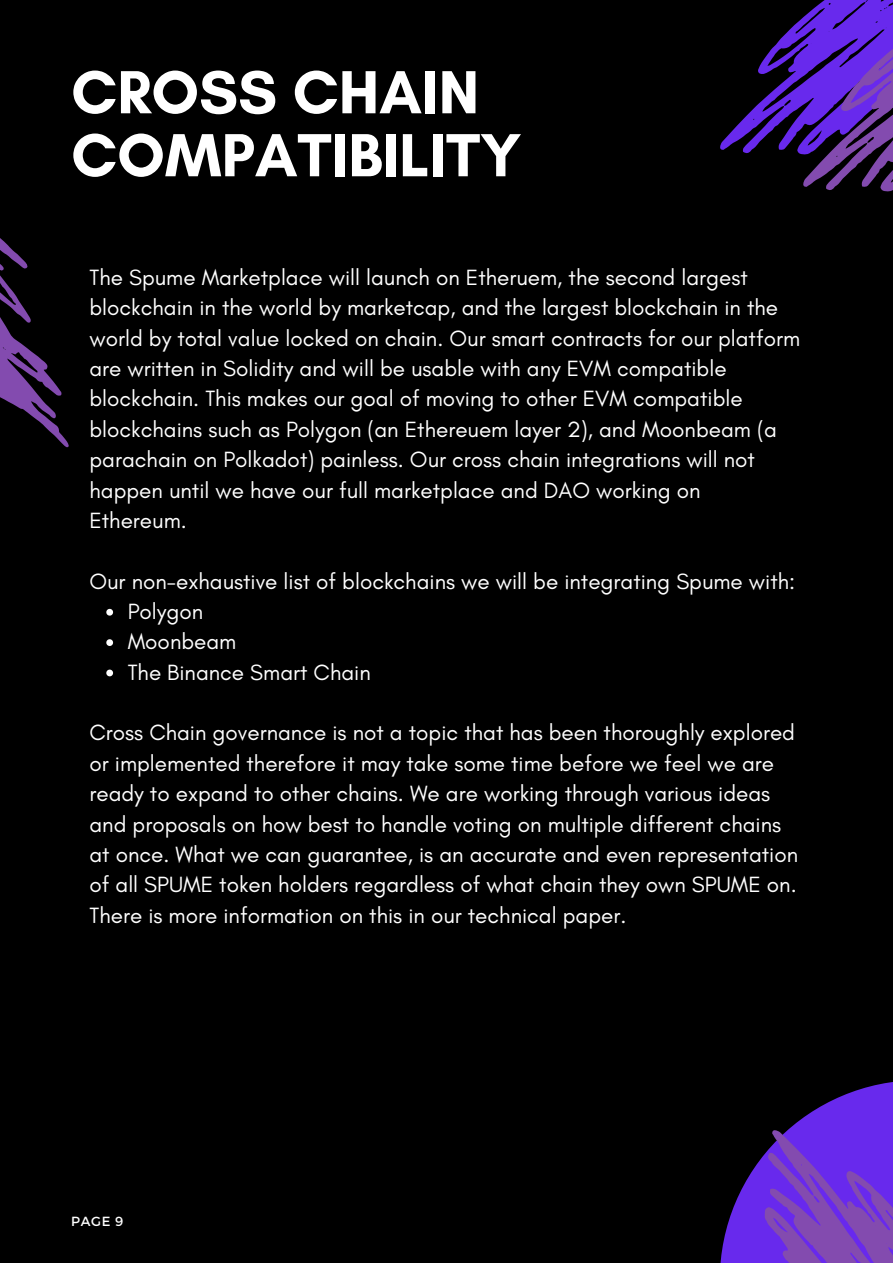
<style>
.page{position:relative;width:893px;height:1264px;background:#fff}
.page>*{position:absolute;margin:0;border:0;box-sizing:border-box;transform-origin:0 0}
.t1{font:700 61.95px/63px "Glacial Indifference";color:#fff}
.t2{font:22.5px/30.3px "Glacial Indifference";color:#fff}
.t3{font:13.2px "Montserrat";color:#fff}
</style>
<div class="page">
<div style="left:0;top:0;width:892px;height:1262px;background:#000"></div>
<svg style="left:0;top:238px;width:69px;height:210px"></svg>
<svg style="left:720px;top:0;width:172px;height:191px"></svg>
<svg style="left:720px;top:1082px;width:172px;height:180px"></svg>
<svg style="left:106px;top:609px;width:7px;height:6px"></svg>
<svg style="left:106px;top:639px;width:7px;height:7px"></svg>
<svg style="left:106px;top:669px;width:7px;height:7px"></svg>
<h1 class="t1" style="left:71px;top:60px;width:452px">CROSS CHAIN<br>COMPATIBILITY</h1>
<p class="t2" style="left:89px;top:262px;width:712px">The Spume Marketplace will launch on Etheruem, the second largest blockchain in the world by marketcap, and the largest blockchain in the world by total value locked on chain. Our smart contracts for our platform are written in Solidity and will be usable with any EVM compatible blockchain. This makes our goal of moving to other EVM compatible blockchains such as Polygon (an Ethereuem layer 2), and Moonbeam (a parachain on Polkadot) painless. Our cross chain integrations will not happen until we have our full marketplace and DAO working on Ethereum.</p>
<p class="t2" style="left:89px;top:565px;width:707px">Our non-exhaustive list of blockchains we will be integrating Spume with:</p>
<p class="t2" style="left:128px;top:596px;width:245px">Polygon<br>Moonbeam<br>The Binance Smart Chain</p>
<p class="t2" style="left:89px;top:717px;width:710px">Cross Chain governance is not a topic that has been thoroughly explored or implemented therefore it may take some time before we feel we are ready to expand to other chains. We are working through various ideas and proposals on how best to handle voting on multiple different chains at once. What we can guarantee, is an accurate and even representation of all SPUME token holders regardless of what chain they own SPUME on.<br>There is more information on this in our technical paper.</p>
<p class="t3" style="left:71px;top:1212px;width:54px">PAGE 9</p>
</div>
